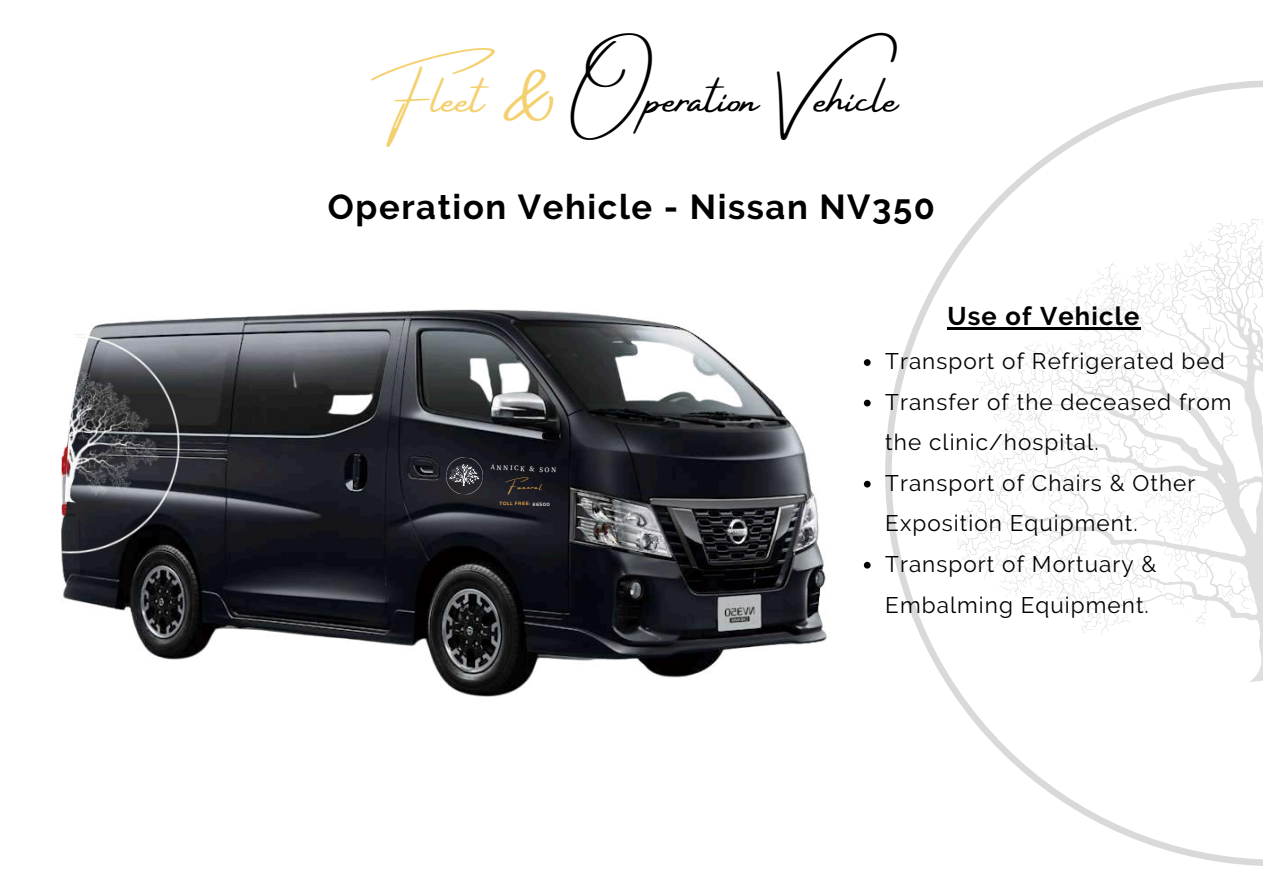
<style>
.page{position:relative;width:1263px;height:894px;background:#fff}
.page>*{position:absolute;margin:0;border:0;box-sizing:border-box;transform-origin:0 0}
.t1{font:49.05px "Amsterdam Four";color:#000}
.t2{font:700 34.5px "Raleway";letter-spacing:.045em;color:#000}
.t3{font:700 25.5px "Raleway";letter-spacing:.045em;color:#000}
.t4{font:22.5px/40.5px "Raleway";letter-spacing:.045em;color:#000}
.t5{font:9px "Amsterdam Four";color:#ffbc49}
.t6{font:6.9px "Source Serif Pro";color:#fff}
.t7{font:4.8px "Montserrat";color:#ffbc49}
.s1{color:#f4d06e}
.s2{color:#fff}
</style>
<div class="page">
<img style="left:62px;top:309px;width:766px;height:388px">
<img style="left:61px;top:325px;width:137px;height:246px">
<svg style="left:444px;top:455px;width:41px;height:41px;background:#3b3a41"></svg>
<svg style="left:864px;top:359px;width:7px;height:7px"></svg>
<svg style="left:864px;top:399px;width:7px;height:7px"></svg>
<svg style="left:864px;top:480px;width:7px;height:7px"></svg>
<svg style="left:864px;top:561px;width:7px;height:7px"></svg>
<svg style="left:885px;top:80px;width:378px;height:785px"></svg>
<svg style="left:970px;top:635px;width:293px;height:48px"></svg>
<svg style="left:955px;top:208px;width:308px;height:427px"></svg>
<h1 class="t1" style="left:371px;top:71px;width:529px"><span class="s1">Fleet &amp;</span> Operation Vehicle</h1>
<h2 class="t2" style="left:328px;top:186px;width:609px">Operation Vehicle - Nissan NV350</h2>
<p class="t6" style="left:491px;top:462px;width:67px;rotate:3deg">ANNICK &amp; SON</p>
<p class="t7" style="left:500px;top:499px;width:52px;rotate:2deg">TOLL FREE: <span class="s2">86500</span></p>
<p class="t5" style="left:506px;top:480px;width:37px;rotate:3deg">Funeral</p>
<p class="t3" style="left:947px;top:301px;width:193px">Use of Vehicle</p>
<p class="t4" style="left:885px;top:341px;width:348px">Transport of Refrigerated bed<br>Transfer of the deceased from the clinic/hospital.<br>Transport of Chairs &amp; Other<br>Exposition Equipment.<br>Transport of Mortuary &amp;<br>Embalming Equipment.</p>
</div>
